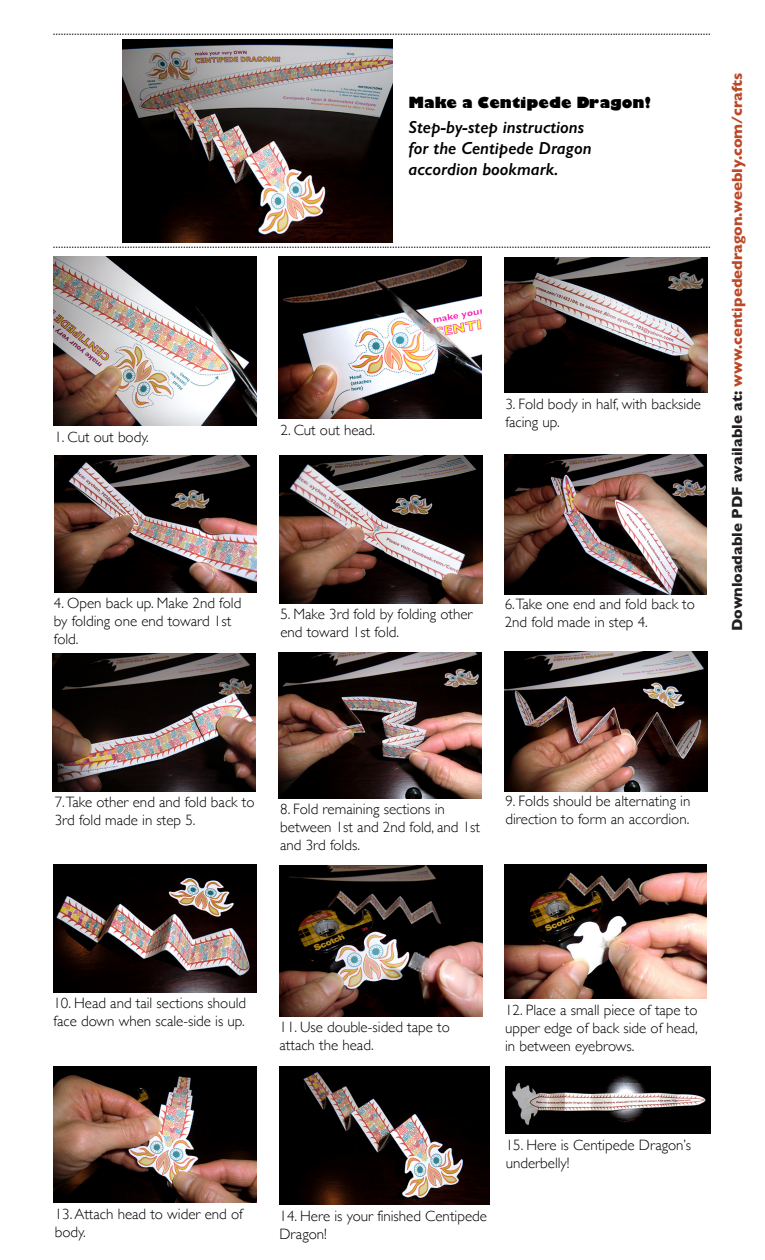
<style>
.page{position:relative;width:765px;height:1260px;background:#fff}
.page>*{position:absolute;margin:0;border:0;box-sizing:border-box;transform-origin:0 0}
.t1{font:italic 600 17.5px/21px "Gill Sans";color:#000}
.t2{font:300 15px/18px "Gill Sans";color:#000}
.t3{font:700 15px "Gill Sans";color:#bd4827}
.t4{font:800 15px "Gill Sans";color:#000}
.s1{color:#231f20}
</style>
<div class="page">
<img style="left:122px;top:40px;width:270px;height:202px">
<img style="left:54px;top:257px;width:202px;height:169px">
<img style="left:279px;top:257px;width:202px;height:162px">
<img style="left:505px;top:257px;width:202px;height:135px">
<img style="left:54px;top:456px;width:203px;height:137px">
<img style="left:280px;top:456px;width:202px;height:147px">
<img style="left:504px;top:455px;width:203px;height:139px">
<img style="left:53px;top:653px;width:202px;height:138px">
<img style="left:279px;top:652px;width:202px;height:147px">
<img style="left:505px;top:652px;width:202px;height:139px">
<img style="left:280px;top:865px;width:202px;height:151px">
<img style="left:54px;top:864px;width:202px;height:128px">
<img style="left:504px;top:865px;width:203px;height:133px">
<img style="left:54px;top:1066px;width:202px;height:137px">
<img style="left:280px;top:1066px;width:209px;height:138px">
<img style="left:505px;top:1066px;width:206px;height:68px">
<p class="t2" style="left:53px;top:20px;width:659px">........................................................................................................................................................................................................................................................</p>
<p class="t4" style="left:408px;top:91px;width:244px">Make a Centipede Dragon!</p>
<p class="t1" style="left:408px;top:117px;width:185px">Step-by-step instructions for the Centipede Dragon accordion bookmark.</p>
<p class="t2" style="left:53px;top:233px;width:659px">........................................................................................................................................................................................................................................................</p>
<p class="t2" style="left:54px;top:427px;width:96px">1. Cut out body.</p>
<p class="t2" style="left:281px;top:420px;width:96px">2. Cut out head.</p>
<p class="t2" style="left:505px;top:394px;width:197px">3. Fold body in half, with backside facing up.</p>
<p class="t2" style="left:54px;top:594px;width:189px">4. Open back up. Make 2nd fold by folding one end toward 1st fold.</p>
<p class="t2" style="left:280px;top:605px;width:194px">5. Make 3rd fold by folding other end toward 1st fold.</p>
<p class="t2" style="left:505px;top:595px;width:192px">6.Take one end and fold back to<br>2nd fold made in step 4.</p>
<p class="t3" style="left:725px;top:631px;width:560px;rotate:-90deg"><span class="s1">Downloadable PDF available at:</span> www.centipededragon.weebly.com/crafts</p>
<p class="t2" style="left:55px;top:792px;width:201px">7.Take other end and fold back to<br>3rd fold made in step 5.</p>
<p class="t2" style="left:280px;top:799px;width:201px">8. Fold remaining sections in between 1st and 2nd fold, and 1st and 3rd folds.</p>
<p class="t2" style="left:505px;top:792px;width:187px">9. Folds should be alternating in direction to form an accordion.</p>
<p class="t2" style="left:53px;top:994px;width:194px">10. Head and tail sections should face down when scale-side is up.</p>
<p class="t2" style="left:55px;top:1204px;width:190px">13. Attach head to wider end of body.</p>
<p class="t2" style="left:280px;top:1017px;width:172px">11. Use double-sided tape to attach the head.</p>
<p class="t2" style="left:505px;top:1000px;width:194px;text-align:justify">12. Place a small piece of tape to upper edge of back side of head, in between eyebrows.</p>
<p class="t2" style="left:280px;top:1207px;width:209px">14. Here is your finished Centipede<br>Dragon!</p>
<p class="t2" style="left:506px;top:1136px;width:187px">15. Here is Centipede Dragon’s underbelly!</p>
</div>
